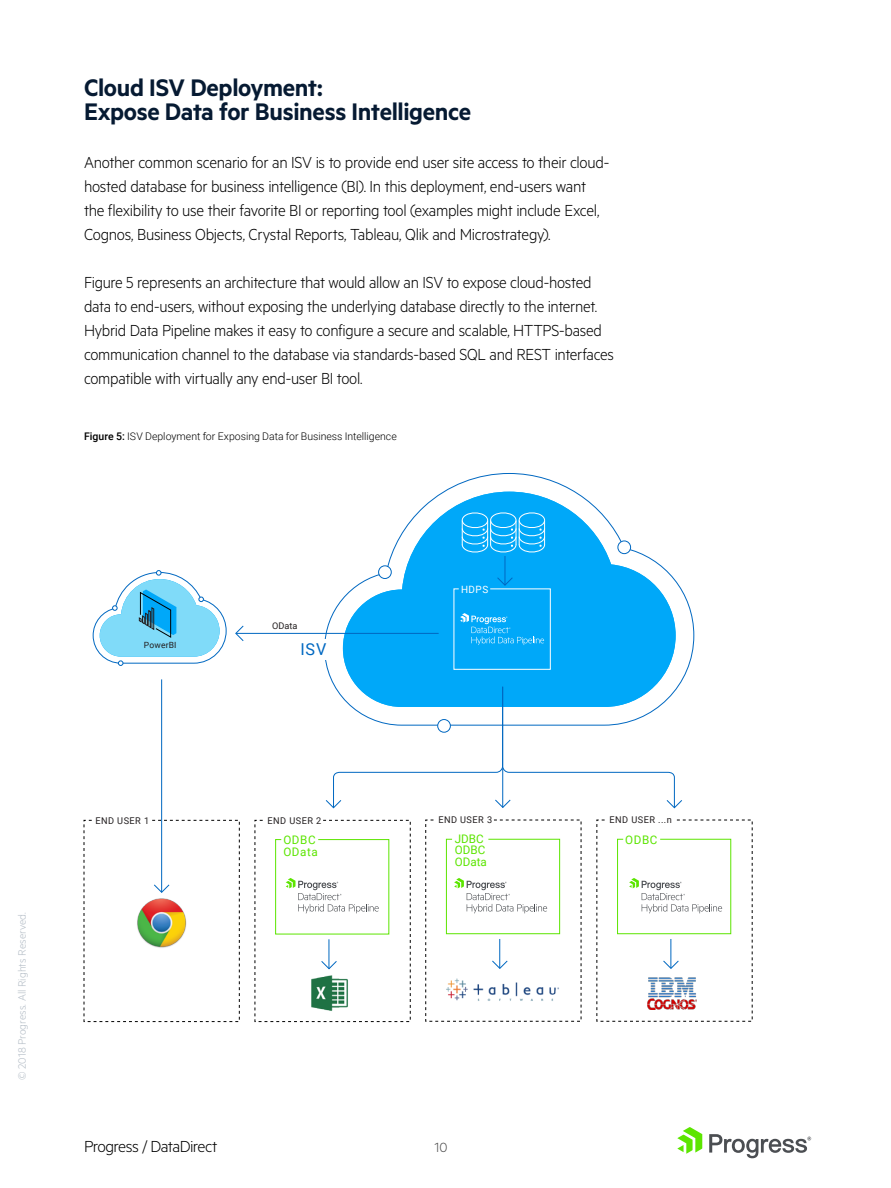
<style>
.page{position:relative;width:891px;height:1188px;background:#fff}
.page>*{position:absolute;margin:0;border:0;box-sizing:border-box;transform-origin:0 0}
.t1{font:600 27px/24px "Metric";letter-spacing:-.015em;color:#061a32}
.t2{font:300 18px/24px "Metric";letter-spacing:-.02em;color:#000;scale:.95 1}
.t3{font:300 18px/24px "Metric";letter-spacing:-.02em;color:#000;scale:.96 1}
.t4{font:300 18px "Metric";letter-spacing:-.02em;color:#000}
.t5{font:16.35px "Roboto";color:#0168c1}
.t6{font:300 15px "Metric";color:#4d4d4d}
.t7{font:300 12px "Metric";color:#b4bdc6}
.t8{font:11.85px/11.9px "Roboto";color:#5ce500}
.t9{font:11.85px/11.9px "Roboto";letter-spacing:.05em;color:#5ce500}
.t10{font:11.85px "Roboto";letter-spacing:.025em;color:#5ce500}
.t11{font:300 10.5px "Roboto";color:#000}
.t12{font:10.05px "Roboto";color:#fff}
.t13{font:9.3px "Roboto";letter-spacing:.05em;color:#231f20}
.t14{font:9.15px "Roboto";color:#231f20}
.t15{font:8.55px "Roboto";letter-spacing:.02em;color:#231f20}
.s1{font-weight:500}
</style>
<div class="page">
<svg style="left:677px;top:1127px;width:25px;height:27px"></svg>
<svg style="left:709px;top:1134px;width:102px;height:24px"></svg>
<svg style="left:324px;top:473px;width:370px;height:213px"></svg>
<svg style="left:343px;top:492px;width:333px;height:194px;fill:#00a8f9"></svg>
<div style="left:379px;top:566px;width:12px;height:13px;background:#fff;border-radius:50%"></div>
<div style="left:378px;top:565px;width:14px;height:14px;border:1px solid #0168c1;border-radius:50%"></div>
<div style="left:275px;top:639px;width:62px;height:21px;background:#fff"></div>
<div style="left:618px;top:541px;width:13px;height:13px;background:#fff;border-radius:50%"></div>
<div style="left:618px;top:541px;width:13px;height:13px;border:1px solid #0168c1;border-radius:50%"></div>
<svg style="left:325px;top:686px;width:357px;height:123px"></svg>
<hr style="left:236px;top:633px;width:203px;height:1px;background:#0168c1">
<svg style="left:235px;top:625px;width:9px;height:16px"></svg>
<hr style="left:161px;top:679px;width:1px;height:213px;background:#0168c1">
<svg style="left:83px;top:820px;width:157px;height:202px"></svg>
<svg style="left:92px;top:570px;width:135px;height:96px"></svg>
<svg style="left:453px;top:511px;width:98px;height:159px;background:#14aef9"></svg>
<svg style="left:254px;top:820px;width:157px;height:202px"></svg>
<svg style="left:425px;top:819px;width:157px;height:203px"></svg>
<svg style="left:596px;top:819px;width:157px;height:203px"></svg>
<h1 class="t1" style="left:84px;top:75px;width:389px">Cloud ISV Deployment:<br>Expose Data for Business Intelligence</h1>
<p class="t3" style="left:84px;top:150px;width:549px">Another common scenario for an ISV is to provide end user site access to their cloud&shy;hosted database for business intelligence (BI). In this deployment, end-users want the flexibility to use their favorite BI or reporting tool (examples might include Excel, Cognos, Business Objects, Crystal Reports, Tableau, Qlik and Microstrategy).</p>
<p class="t2" style="left:84px;top:270px;width:560px">Figure 5 represents an architecture that would allow an ISV to expose cloud-hosted data to end-users, without exposing the underlying database directly to the internet.<br>Hybrid Data Pipeline makes it easy to configure a secure and scalable, HTTPS-based communication channel to the database via standards-based SQL and REST interfaces compatible with virtually any end-user BI tool.</p>
<p class="t11" style="left:84px;top:429px;width:314px"><span class="s1">Figure 5:</span> ISV Deployment for Exposing Data for Business Intelligence</p>
<p class="t15" style="left:144px;top:639px;width:34px">PowerBI</p>
<p class="t14" style="left:272px;top:620px;width:27px">OData</p>
<p class="t5" style="left:300px;top:638px;width:27px">ISV</p>
<p class="t12" style="left:461px;top:582px;width:29px">HDPS</p>
<p class="t7" style="left:15px;top:1080px;width:169px;rotate:-90deg">© 2018 Progress. All Rights Reserved.</p>
<p class="t13" style="left:95px;top:814px;width:55px">END USER 1</p>
<p class="t13" style="left:268px;top:814px;width:55px">END USER 2</p>
<p class="t9" style="left:283px;top:834px;width:36px">ODBC<br>OData</p>
<p class="t13" style="left:438px;top:813px;width:55px">END USER 3</p>
<p class="t8" style="left:455px;top:832px;width:34px">JDBC<br>ODBC<br>OData</p>
<p class="t4" style="left:84px;top:1136px;width:135px">Progress / DataDirect</p>
<p class="t6" style="left:435px;top:1139px;width:14px">10</p>
<p class="t13" style="left:609px;top:813px;width:64px">END USER ...n</p>
<p class="t10" style="left:625px;top:831px;width:34px">ODBC</p>
</div>
